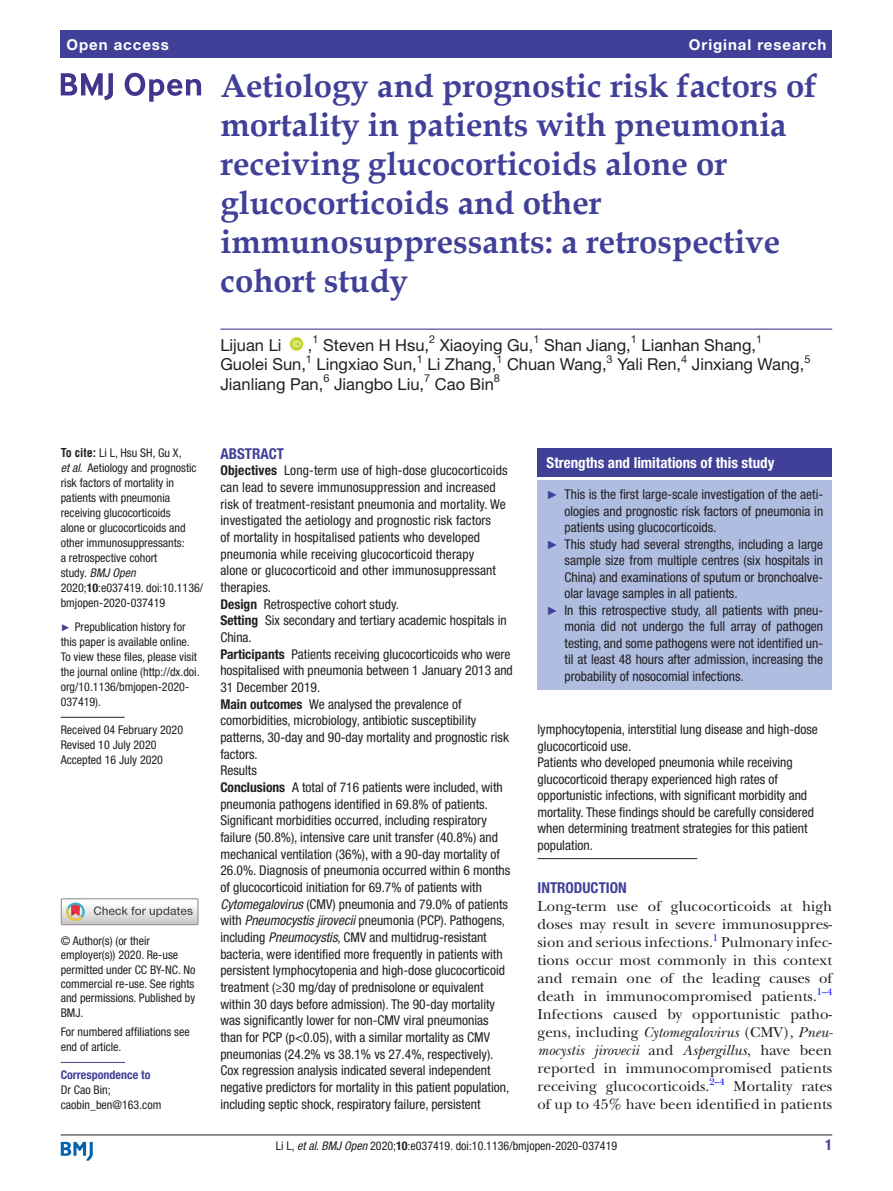
<style>
.page{position:relative;width:893px;height:1191px;background:#fff}
.page>*{position:absolute;margin:0;border:0;box-sizing:border-box;transform-origin:0 0}
.t1{font:700 33px/39px "Book Antiqua";color:#414099}
.t2{font:16.5px "Helvetica Neue LT Std";color:#231f20}
.t3{font:15px/18px "New Baskerville";color:#231f20;text-align:justify}
.t4{font:700 condensed 15px "Helvetica Neue LT Std";color:#fff}
.t5{font:700 15px "Helvetica Neue LT Std";letter-spacing:.065em;color:#fff}
.t6{font:700 condensed 15px "Helvetica Neue LT Std";color:#414099}
.t7{font:condensed 13.5px/16.6px "Helvetica Neue LT Std";color:#231f20}
.t8{font:condensed 12px/15px "Helvetica Neue LT Std";color:#231f20}
.t9{font:700 condensed 12px "Helvetica Neue LT Std";color:#414099}
.t10{font:10.95px "Helvetica Neue LT Std";color:#231f20}
.t11{font:9.9px "New Baskerville";color:#00f}
.s1{font-family:"Helvetica LT Std";font-weight:700}
.s2{font-style:italic}
.s3{font-weight:700}
.s4{font-family:"Arial";font-stretch:normal;font-size:9.75px;color:#414099}
.s5{font-family:"Arial";font-stretch:normal;font-size:12px;color:#414099}
</style>
<div class="page">
<hr style="left:61px;top:1134px;width:771px;height:1px;background:#231f20">
<svg style="left:61px;top:1141px;width:32px;height:19px"></svg>
<div style="left:61px;top:31px;width:771px;height:27px;background:#414099"></div>
<hr style="left:220px;top:328px;width:612px;height:2px;background:#414099">
<svg style="left:290px;top:337px;width:13px;height:14px"></svg>
<hr style="left:61px;top:717px;width:64px;height:1px;background:#231f20">
<hr style="left:61px;top:1062px;width:64px;height:1px;background:#414099">
<svg style="left:61px;top:73px;width:52px;height:27px"></svg>
<svg style="left:125px;top:73px;width:76px;height:29px"></svg>
<div style="left:61px;top:898px;width:138px;height:27px;border:1px solid #969090"></div>
<svg style="left:61px;top:898px;width:137px;height:26px"></svg>
<hr style="left:538px;top:858px;width:159px;height:1px;background:#231f20">
<div style="left:538px;top:448px;width:294px;height:29px;background:#414099"></div>
<div style="left:538px;top:481px;width:294px;height:209px;background:#afbde1"></div>
<p class="t5" style="left:66px;top:35px;width:104px">Open access</p>
<p class="t5" style="left:689px;top:35px;width:139px">Original research</p>
<h1 class="t1" style="left:220px;top:66px;width:598px">Aetiology and prognostic risk factors of mortality in patients with pneumonia receiving glucocorticoids alone or glucocorticoids and other immunosuppressants: a retrospective cohort study</h1>
<p class="t2" style="left:220px;top:335px;width:63px">Lijuan Li</p>
<p class="t2" style="left:308px;top:335px;width:6px">,</p>
<p class="t10" style="left:312px;top:333px;width:8px">1</p>
<p class="t2" style="left:323px;top:335px;width:108px">Steven H Hsu,</p>
<p class="t10" style="left:429px;top:333px;width:8px">2</p>
<p class="t2" style="left:440px;top:335px;width:95px">Xiaoying Gu,</p>
<p class="t10" style="left:533px;top:333px;width:8px">1</p>
<p class="t2" style="left:544px;top:335px;width:88px">Shan Jiang,</p>
<p class="t10" style="left:631px;top:333px;width:8px">1</p>
<p class="t2" style="left:641px;top:335px;width:116px">Lianhan Shang,</p>
<p class="t10" style="left:756px;top:333px;width:8px">1</p>
<p class="t2" style="left:220px;top:354px;width:87px">Guolei Sun,</p>
<p class="t10" style="left:306px;top:352px;width:8px">1</p>
<p class="t2" style="left:317px;top:354px;width:102px">Lingxiao Sun,</p>
<p class="t10" style="left:417px;top:352px;width:8px">1</p>
<p class="t2" style="left:428px;top:354px;width:70px">Li Zhang,</p>
<p class="t10" style="left:496px;top:352px;width:8px">1</p>
<p class="t2" style="left:507px;top:354px;width:101px">Chuan Wang,</p>
<p class="t10" style="left:607px;top:352px;width:8px">3</p>
<p class="t2" style="left:617px;top:354px;width:65px">Yali Ren,</p>
<p class="t10" style="left:681px;top:352px;width:8px">4</p>
<p class="t2" style="left:692px;top:354px;width:114px">Jinxiang Wang,</p>
<p class="t10" style="left:804px;top:352px;width:8px">5</p>
<p class="t2" style="left:220px;top:374px;width:104px">Jianliang Pan,</p>
<p class="t10" style="left:323px;top:372px;width:8px">6</p>
<p class="t2" style="left:334px;top:374px;width:92px">Jiangbo Liu,</p>
<p class="t10" style="left:424px;top:372px;width:8px">7</p>
<p class="t2" style="left:435px;top:374px;width:60px">Cao Bin</p>
<p class="t10" style="left:494px;top:372px;width:8px">8</p>
<p class="t8" style="left:61px;top:445px;width:144px"><span class="s1">To cite:</span> Li L, Hsu SH, Gu X,<br><span class="s2">et al</span>. Aetiology and prognostic risk factors of mortality in patients with pneumonia receiving glucocorticoids<br>alone or glucocorticoids and other immunosuppressants:<br>a retrospective cohort<br>study. <span class="s2">BMJ Open<br></span>2020;<span class="s3">10</span>:e037419. doi:10.1136/ bmjopen-2020-037419</p>
<p class="t8" style="left:61px;top:619px;width:140px"><span class="s4">►</span> Prepublication history for this paper is available online.<br>To view these files, please visit the journal online (http://dx.doi. org/10.1136/bmjopen-2020-<br>037419).</p>
<p class="t8" style="left:61px;top:722px;width:124px">Received 04 February 2020<br>Revised 10 July 2020<br>Accepted 16 July 2020</p>
<p class="t8" style="left:61px;top:933px;width:136px;line-height:14.4px">© Author(s) (or their employer(s)) 2020. Re-use permitted under CC BY-NC. No commercial re-use. See rights and permissions. Published by<br>BMJ.</p>
<p class="t8" style="left:61px;top:1024px;width:130px">For numbered affiliations see end of article.</p>
<p class="t9" style="left:61px;top:1067px;width:91px">Correspondence to</p>
<p class="t8" style="left:61px;top:1082px;width:102px">Dr Cao Bin; caobin_ben@163.com</p>
<p class="t6" style="left:220px;top:444px;width:65px">ABSTRACT</p>
<p class="t7" style="left:220px;top:462px;width:294px"><span class="s3">Objectives</span> Long-term use of high-dose glucocorticoids can lead to severe immunosuppression and increased risk of treatment-resistant pneumonia and mortality. We investigated the aetiology and prognostic risk factors<br>of mortality in hospitalised patients who developed pneumonia while receiving glucocorticoid therapy<br>alone or glucocorticoid and other immunosuppressant therapies.<br><span class="s3">Design</span> Retrospective cohort study.<br><span class="s3">Setting</span> Six secondary and tertiary academic hospitals in China.<br><span class="s3">Participants</span> Patients receiving glucocorticoids who were hospitalised with pneumonia between 1 January 2013 and 31 December 2019.<br><span class="s3">Main outcomes</span> We analysed the prevalence of comorbidities, microbiology, antibiotic susceptibility patterns, 30-day and 90-day mortality and prognostic risk factors.<br>Results<br><span class="s3">Conclusions</span> A total of 716 patients were included, with pneumonia pathogens identified in 69.8% of patients.<br>Significant morbidities occurred, including respiratory failure (50.8%), intensive care unit transfer (40.8%) and mechanical ventilation (36%), with a 90-day mortality of 26.0%. Diagnosis of pneumonia occurred within 6 months of glucocorticoid initiation for 69.7% of patients with <span class="s2">Cytomegalovirus</span> (CMV) pneumonia and 79.0% of patients with <span class="s2">Pneumocystis jirovecii</span> pneumonia (PCP). Pathogens, including <span class="s2">Pneumocystis</span>, CMV and multidrug-resistant bacteria, were identified more frequently in patients with persistent lymphocytopenia and high-dose glucocorticoid treatment (≥30 mg/day of prednisolone or equivalent within 30 days before admission). The 90-day mortality was significantly lower for non-CMV viral pneumonias than for PCP (p&lt;0.05), with a similar mortality as CMV pneumonias (24.2% vs 38.1% vs 27.4%, respectively).<br>Cox regression analysis indicated several independent negative predictors for mortality in this patient population, including septic shock, respiratory failure, persistent</p>
<p class="t4" style="left:547px;top:453px;width:229px">Strengths and limitations of this study</p>
<p class="t7" style="left:547px;top:486px;width:278px"><span class="s5">►</span> This is the first large-scale investigation of the aeti-</p>
<p class="t7" style="left:565px;top:503px;width:260px">ologies and prognostic risk factors of pneumonia in</p>
<p class="t7" style="left:565px;top:519px;width:153px">patients using glucocorticoids.</p>
<p class="t7" style="left:547px;top:536px;width:278px"><span class="s5">►</span> This study had several strengths, including a large</p>
<p class="t7" style="left:565px;top:552px;width:260px">sample size from multiple centres (six hospitals in</p>
<p class="t7" style="left:565px;top:569px;width:260px">China) and examinations of sputum or bronchoalve-</p>
<p class="t7" style="left:565px;top:585px;width:175px">olar lavage samples in all patients.</p>
<p class="t7" style="left:547px;top:602px;width:278px"><span class="s5">►</span> In this retrospective study, all patients with pneu-</p>
<p class="t7" style="left:565px;top:618px;width:260px">monia did not undergo the full array of pathogen</p>
<p class="t7" style="left:565px;top:635px;width:260px">testing, and some pathogens were not identified un-</p>
<p class="t7" style="left:565px;top:651px;width:260px">til at least 48 hours after admission, increasing the</p>
<p class="t7" style="left:565px;top:668px;width:181px">probability of nosocomial infections.</p>
<p class="t7" style="left:538px;top:721px;width:282px">lymphocytopenia, interstitial lung disease and high-dose glucocorticoid use.<br>Patients who developed pneumonia while receiving glucocorticoid therapy experienced high rates of opportunistic infections, with significant morbidity and mortality. These findings should be carefully considered when determining treatment strategies for this patient population.</p>
<p class="t6" style="left:538px;top:879px;width:91px">INTRODUCTION</p>
<p class="t3" style="left:538px;top:897px;width:296px">Long-term use of glucocorticoids at high doses may result in severe immunosuppres&shy;sion and serious infections.</p>
<p class="t11" style="left:713px;top:931px;width:7px">1</p>
<p class="t3" style="left:538px;top:933px;width:296px;text-indent:184px">Pulmonary infec&shy;tions occur most commonly in this context and remain one of the leading causes of death in immunocompromised patients.</p>
<p class="t11" style="left:817px;top:985px;width:17px">1–4</p>
<p class="t3" style="left:538px;top:1005px;width:297px">Infections caused by opportunistic patho&shy;gens, including <span class="s2">Cytomegalovirus</span> (CMV), <span class="s2">Pneu&shy;mocystis jirovecii</span> and <span class="s2">Aspergillus</span>, have been reported in immunocompromised patients receiving glucocorticoids.</p>
<p class="t11" style="left:709px;top:1075px;width:17px">2–4</p>
<p class="t3" style="left:538px;top:1077px;width:296px;text-align:right">Mortality rates<br>of up to 45% have been identified in patients</p>
<p class="t8" style="left:276px;top:1137px;width:343px">Li L, <span class="s2">et al</span>. <span class="s2">BMJ Open</span> 2020;<span class="s3">10</span>:e037419. doi:10.1136/bmjopen-2020-037419</p>
<p class="t6" style="left:825px;top:1135px;width:9px">1</p>
</div>
